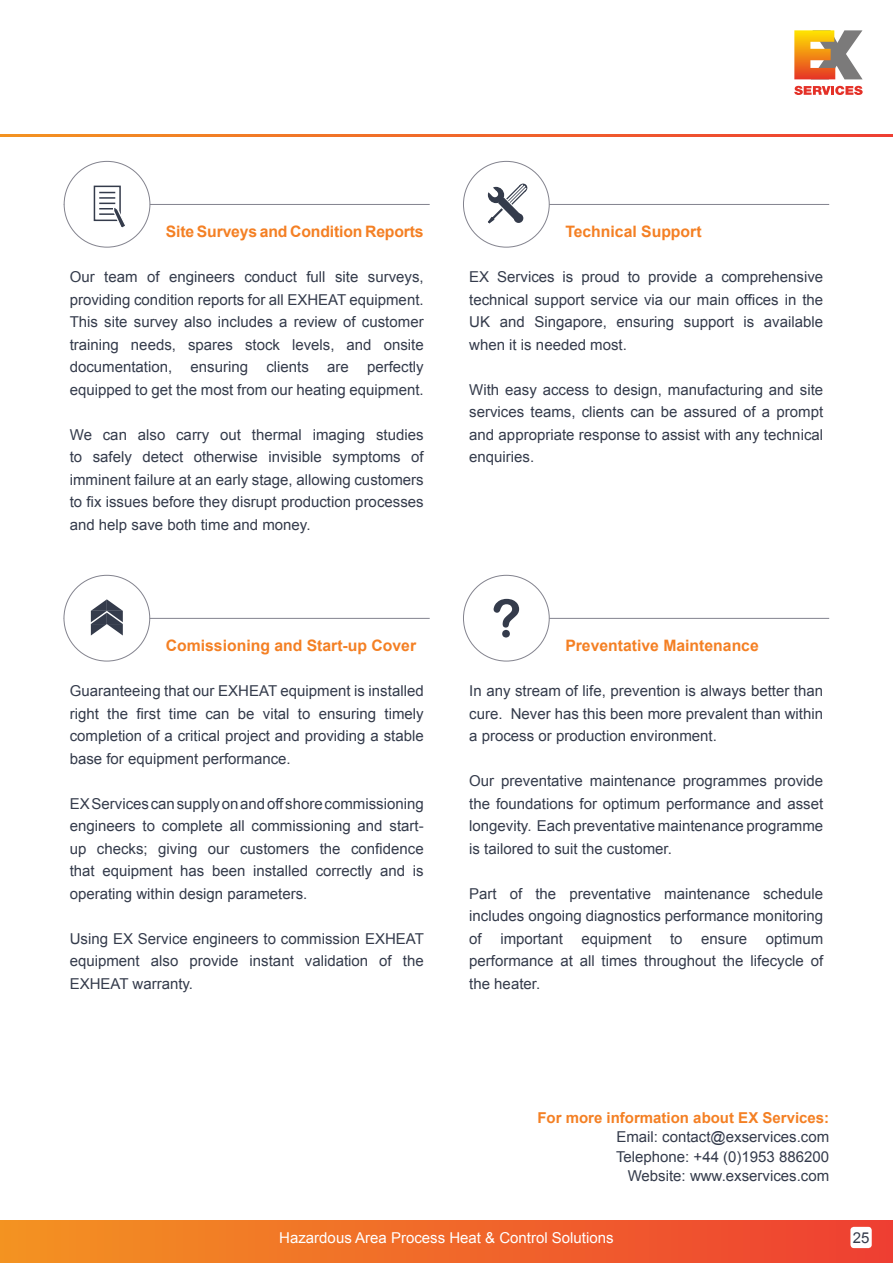
<style>
.page{position:relative;width:893px;height:1263px;background:#fff}
.page>*{position:absolute;margin:0;border:0;box-sizing:border-box;transform-origin:0 0}
.t1{font:52.35px "Arial Rounded MT Bold";color:#343b4b}
.t2{font:700 15.75px "Arial";color:#f48024}
.t3{font:15px/22.5px "Arial";color:#343b4b;text-align:justify}
.t4{font:15px "Arial";color:#fff}
.t5{font:700 15px "Arial";color:#f48024}
</style>
<div class="page">
<svg style="left:1px;top:134px;width:892px;height:2px;background:#f06829"></svg>
<div style="left:0;top:1220px;width:893px;height:43px;background:linear-gradient(to right,#f39321,#ee3f33)"></div>
<div style="left:850px;top:1227px;width:22px;height:21px;background:#fff;border-radius:3px"></div>
<svg style="left:794px;top:86px;width:69px;height:9px"></svg>
<svg style="left:794px;top:30px;width:69px;height:49px"></svg>
<hr style="left:64px;top:204px;width:366px;height:1px;background:#83838e">
<div style="left:64px;top:161px;width:86px;height:86px;background:#fff;border-radius:50%"></div>
<div style="left:94px;top:186px;width:27px;height:35px;border:2px solid #343b4b"></div>
<svg style="left:99px;top:192px;width:26px;height:36px"></svg>
<hr style="left:463px;top:204px;width:366px;height:1px;background:#83838e">
<div style="left:463px;top:161px;width:86px;height:86px;background:#fff;border-radius:50%"></div>
<svg style="left:487px;top:183px;width:41px;height:40px"></svg>
<hr style="left:64px;top:618px;width:366px;height:1px;background:#83838e">
<div style="left:64px;top:575px;width:86px;height:86px;background:#fff;border-radius:50%"></div>
<svg style="left:91px;top:599px;width:32px;height:36px"></svg>
<hr style="left:463px;top:618px;width:366px;height:1px;background:#83838e">
<div style="left:463px;top:575px;width:86px;height:86px;background:#fff;border-radius:50%"></div>
<p class="t2" style="left:166px;top:221px;width:259px">Site Surveys and Condition Reports</p>
<p class="t3" style="left:70px;top:266px;width:355px">Our team of engineers conduct full site surveys, providing condition reports for all EXHEAT equipment.<br>This site survey also includes a review of customer training needs, spares stock levels, and onsite documentation, ensuring clients are perfectly equipped to get the most from our heating equipment.</p>
<p class="t3" style="left:70px;top:423px;width:355px">We can also carry out thermal imaging studies to safely detect otherwise invisible symptoms of imminent failure at an early stage, allowing customers to fix issues before they disrupt production processes and help save both time and money.</p>
<p class="t2" style="left:166px;top:635px;width:252px">Comissioning and Start-up Cover</p>
<p class="t3" style="left:70px;top:680px;width:355px">Guaranteeing that our EXHEAT equipment is installed right the first time can be vital to ensuring timely completion of a critical project and providing a stable base for equipment performance.</p>
<p class="t3" style="left:70px;top:792px;width:355px">EX Services can supply on and off shore commissioning engineers to complete all commissioning and start&shy;up checks; giving our customers the confidence that equipment has been installed correctly and is operating within design parameters.</p>
<p class="t3" style="left:70px;top:927px;width:356px">Using EX Service engineers to commission EXHEAT equipment also provide instant validation of the EXHEAT warranty.</p>
<p class="t2" style="left:565px;top:221px;width:138px">Technical Support</p>
<p class="t3" style="left:469px;top:266px;width:355px">EX Services is proud to provide a comprehensive technical support service via our main offices in the UK and Singapore, ensuring support is available when it is needed most.</p>
<p class="t3" style="left:469px;top:378px;width:355px">With easy access to design, manufacturing and site services teams, clients can be assured of a prompt and appropriate response to assist with any technical enquiries.</p>
<h1 class="t1" style="left:491px;top:587px;width:31px">?</h1>
<p class="t2" style="left:565px;top:635px;width:195px">Preventative Maintenance</p>
<p class="t3" style="left:469px;top:680px;width:355px">In any stream of life, prevention is always better than cure. Never has this been more prevalent than within a process or production environment.</p>
<p class="t3" style="left:469px;top:770px;width:355px">Our preventative maintenance programmes provide the foundations for optimum performance and asset longevity. Each preventative maintenance programme is tailored to suit the customer.</p>
<p class="t3" style="left:469px;top:882px;width:355px">Part of the preventative maintenance schedule includes ongoing diagnostics performance monitoring of important equipment to ensure optimum performance at all times throughout the lifecycle of the heater.</p>
<p class="t5" style="left:537px;top:1107px;width:293px">For more information about EX Services:</p>
<p class="t3" style="left:616px;top:1127px;width:215px;line-height:19.5px;text-align:right">Email: contact@exservices.com<br>Telephone: +44 (0)1953 886200<br>Website: www.exservices.com</p>
<p class="t4" style="left:279px;top:1228px;width:336px">Hazardous Area Process Heat &amp; Control Solutions</p>
<p class="t3" style="left:853px;top:1226px;width:18px">25</p>
</div>
